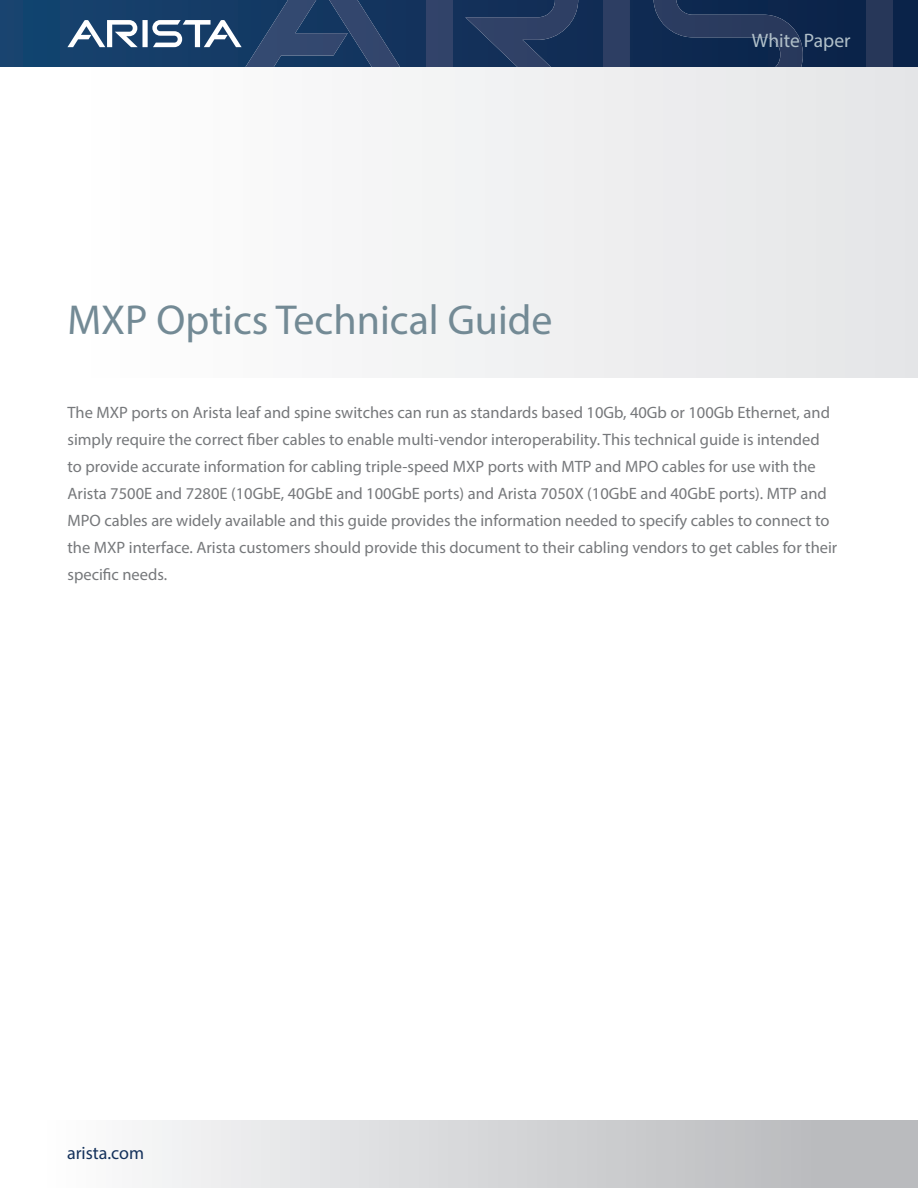
<style>
.page{position:relative;width:918px;height:1188px;background:#fff}
.page>*{position:absolute;margin:0;border:0;box-sizing:border-box;transform-origin:0 0}
.Main_header{font:42px "Myriad Pro";color:#738a95}
.t1{font:19.5px "Myriad Pro";color:#b1c0c9}
.t2{font:18px "Myriad Pro";color:#14315b}
.Intro_block_text{font:16.5px/27px "Myriad Pro";color:#76787b}
</style>
<div class="page">
<svg style="left:0;top:0;width:918px;height:68px"></svg>
<div style="left:426px;top:0;width:26px;height:68px;background:#314369"></div>
<svg style="left:465px;top:0;width:113px;height:68px"></svg>
<svg style="left:67px;top:0;width:333px;height:68px"></svg>
<div style="left:604px;top:0;width:26px;height:68px;background:#2d3e63"></div>
<svg style="left:654px;top:0;width:149px;height:68px"></svg>
<div style="left:867px;top:0;width:26px;height:68px;background:#273759"></div>
<div style="left:0;top:1120px;width:918px;height:68px;background:linear-gradient(to right,#fff,#b3b4b7)"></div>
<div style="left:0;top:68px;width:918px;height:310px;background:linear-gradient(to right,#fff,#e4e5e7)"></div>
<p class="Main_header" style="left:68px;top:294px;width:487px">MXP Optics Technical Guide</p>
<p class="t1" style="left:752px;top:29px;width:100px">White Paper</p>
<p class="Intro_block_text" style="left:68px;top:399px;width:771px">The MXP ports on Arista leaf and spine switches can run as standards based 10Gb, 40Gb or 100Gb Ethernet, and simply require the correct fiber cables to enable multi-vendor interoperability. This technical guide is intended to provide accurate information for cabling triple-speed MXP ports with MTP and MPO cables for use with the Arista 7500E and 7280E (10GbE, 40GbE and 100GbE ports) and Arista 7050X (10GbE and 40GbE ports). MTP and MPO cables are widely available and this guide provides the information needed to specify cables to connect to the MXP interface. Arista customers should provide this document to their cabling vendors to get cables for their specific needs.</p>
<p class="t2" style="left:67px;top:1142px;width:79px">arista.com</p>
</div>
